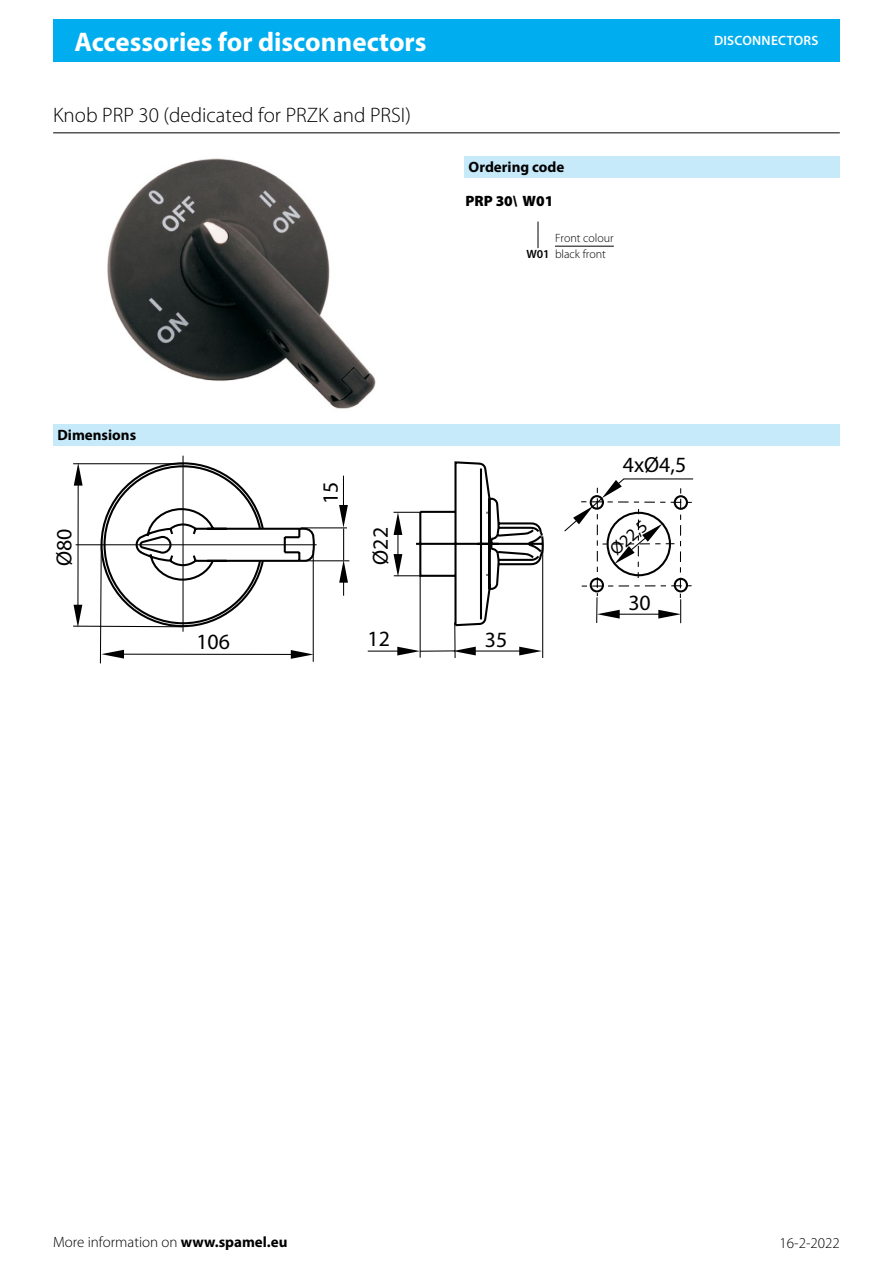
<style>
.page{position:relative;width:893px;height:1263px;background:#fff}
.page>*{position:absolute;margin:0;border:0;box-sizing:border-box;transform-origin:0 0}
.t1{font:700 27px "Myriad Pro";color:#fff}
.Cecha_Wymiary{font:21.9px "Myriad Pro";color:#000}
.t2{font:300 21px "Myriad Pro";color:#000}
.Cecha_Wymiary-2{font:17.7px "Myriad Pro";color:#000}
.t3{font:300 15px "Myriad Pro";color:#000}
.Überschrift{font:700 15px "Myriad Pro";color:#000}
.TS_Bestellschlüssel{font:900 15px "Myriad Pro";color:#000}
.t4{font:600 13.5px "Myriad Pro";letter-spacing:.02em;color:#fff}
.TS_fett_zentriert{font:300 12px "Myriad Pro";color:#000}
.TS_links_unterstrich{font:300 12px "Myriad Pro";color:#000}
.s1{font-weight:600}
.s2{font-weight:700}
</style>
<div class="page">
<div style="left:53px;top:19px;width:787px;height:43px;background:#00aeef"></div>
<div style="left:464px;top:156px;width:376px;height:21px;background:#c7eafb"></div>
<svg style="left:538px;top:222px;width:1px;height:26px"></svg>
<hr style="left:555px;top:246px;width:59px;height:1px;background:#000">
<hr style="left:53px;top:132px;width:787px;height:1px;background:#000">
<img style="left:107px;top:158px;width:269px;height:251px">
<div style="left:53px;top:424px;width:787px;height:21px;background:#c7eafb"></div>
<hr style="left:183px;top:456px;width:1px;height:176px;background:#000">
<svg style="left:73px;top:460px;width:471px;height:203px"></svg>
<svg style="left:564px;top:478px;width:129px;height:146px"></svg>
<hr style="left:624px;top:478px;width:69px;height:1px;background:#000">
<h1 class="t1" style="left:74px;top:24px;width:354px">Accessories for disconnectors</h1>
<p class="t2" style="left:53px;top:104px;width:359px">Knob PRP 30 (dedicated for PRZK and PRSI)</p>
<p class="Überschrift" style="left:469px;top:158px;width:97px">Ordering code</p>
<p class="TS_Bestellschlüssel" style="left:465px;top:191px;width:89px">PRP 30\ W01</p>
<p class="TS_links_unterstrich" style="left:555px;top:231px;width:60px">Front colour</p>
<p class="TS_fett_zentriert" style="left:526px;top:248px;width:81px"><span class="s1">W01</span> black front</p>
<p class="t4" style="left:714px;top:32px;width:106px">DISCONNECTORS</p>
<p class="Überschrift" style="left:57px;top:426px;width:80px">Dimensions</p>
<p class="Cecha_Wymiary" style="left:51px;top:566px;width:39px;rotate:-90deg">Ø80</p>
<p class="Cecha_Wymiary" style="left:196px;top:628px;width:35px">106</p>
<p class="Cecha_Wymiary" style="left:317px;top:504px;width:24px;rotate:-90deg">15</p>
<p class="Cecha_Wymiary" style="left:367px;top:565px;width:39px;rotate:-90deg">Ø22</p>
<p class="Cecha_Wymiary" style="left:367px;top:625px;width:24px">12</p>
<p class="Cecha_Wymiary" style="left:485px;top:626px;width:24px">35</p>
<p class="Cecha_Wymiary" style="left:623px;top:451px;width:65px">4xØ4,5</p>
<p class="Cecha_Wymiary-2" style="left:605px;top:543px;width:45px;rotate:-41deg">Ø22,5</p>
<p class="Cecha_Wymiary" style="left:628px;top:589px;width:24px">30</p>
<p class="t3" style="left:53px;top:1234px;width:236px">More information on <span class="s2">www.spamel.eu</span></p>
<p class="t3" style="left:780px;top:1234px;width:62px">16-2-2022</p>
</div>
